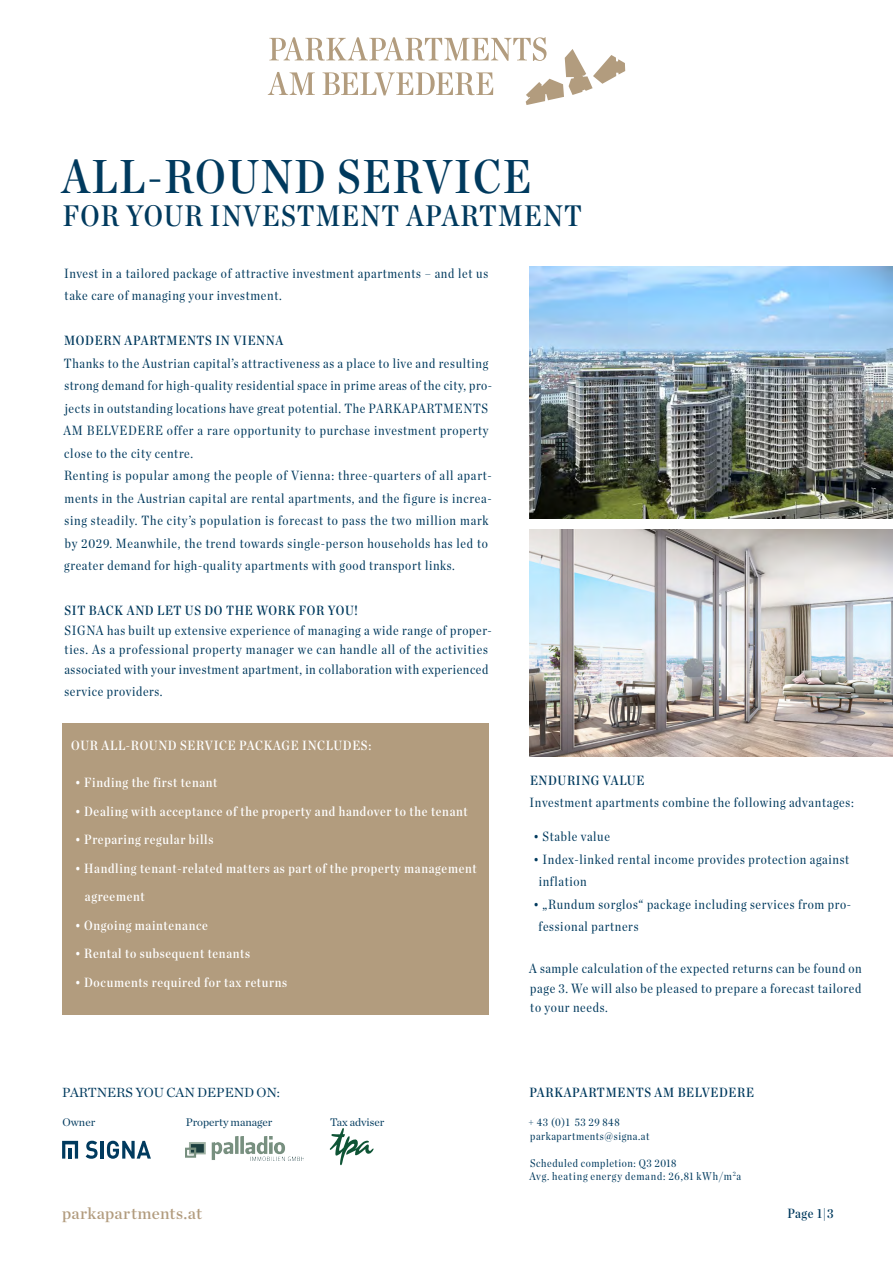
<style>
.page{position:relative;width:893px;height:1263px;background:#fff}
.page>*{position:absolute;margin:0;border:0;box-sizing:border-box;transform-origin:0 0}
.t1{font:48px "Chronicle Deck Cond Semi";letter-spacing:.04em;color:#003a5e}
.t2{font:30px "Chronicle Deck Cond Semi";letter-spacing:.04em;color:#003a5e}
.t3{font:16.5px "Chronicle Deck Semi";letter-spacing:.015em;color:#b29c7e}
.t4{font:13.5px/22.5px "Chronicle Deck Cond";letter-spacing:.05em;color:#003a5e}
.t5{font:13.5px/28.5px "Chronicle Deck Cond Semi";letter-spacing:.05em;color:#fff}
.t6{font:13.5px "Chronicle Deck Cond Semi";letter-spacing:.05em;color:#003a5e}
.t7{font:13.5px "Chronicle Deck";color:#003a5e}
.t8{font:11.25px/13.5px "Chronicle Deck Cond";letter-spacing:.05em;color:#003a5e}
.t9{font:11.25px "Chronicle Deck";color:#003a5e}
</style>
<div class="page">
<img style="left:185px;top:1136px;width:119px;height:25px">
<div style="left:62px;top:723px;width:427px;height:291px;background:#b29c7e"></div>
<svg style="left:107px;top:1141px;width:44px;height:18px"></svg>
<hr style="left:101px;top:1141px;width:3px;height:17px;background:#003a5e">
<svg style="left:86px;top:1141px;width:12px;height:18px"></svg>
<svg style="left:62px;top:1141px;width:16px;height:17px"></svg>
<img style="left:529px;top:267px;width:364px;height:251px">
<img style="left:529px;top:529px;width:364px;height:227px">
<svg style="left:268px;top:37px;width:357px;height:68px"></svg>
<svg style="left:330px;top:1128px;width:44px;height:37px"></svg>
<h1 class="t1" style="left:62px;top:139px;width:471px">ALL-ROUND SERVICE</h1>
<h2 class="t2" style="left:63px;top:192px;width:520px">FOR YOUR INVESTMENT APARTMENT</h2>
<p class="t4" style="left:64px;top:261px;width:426px">Invest in a tailored package of attractive investment apartments – and let us take care of managing your investment.</p>
<p class="t6" style="left:64px;top:330px;width:221px">MODERN APARTMENTS IN VIENNA</p>
<p class="t4" style="left:63px;top:351px;width:430px">Thanks to the Austrian capital’s attractiveness as a place to live and resulting strong demand for high-quality residential space in prime areas of the city, pro&shy;jects in outstanding locations have great potential. The PARKAPARTMENTS AM BELVEDERE offer a rare opportunity to purchase investment property close to the city centre.<br>Renting is popular among the people of Vienna: three-quarters of all apart&shy;ments in the Austrian capital are rental apartments, and the figure is increa&shy;sing steadily. The city’s population is forecast to pass the two million mark by 2029. Meanwhile, the trend towards single-person households has led to greater demand for high-quality apartments with good transport links.</p>
<p class="t6" style="left:65px;top:600px;width:295px">SIT BACK AND LET US DO THE WORK FOR YOU!</p>
<p class="t4" style="left:64px;top:619px;width:429px;line-height:19.5px">SIGNA has built up extensive experience of managing a wide range of proper&shy;ties. As a professional property manager we can handle all of the activities associated with your investment apartment, in collaboration with experienced</p>
<p class="t4" style="left:64px;top:679px;width:100px">service providers.</p>
<p class="t5" style="left:71px;top:730px;width:302px">OUR ALL-ROUND SERVICE PACKAGE INCLUDES:</p>
<p class="t5" style="left:75px;top:767px;width:144px">• Finding the first tenant</p>
<p class="t5" style="left:75px;top:796px;width:394px">• Dealing with acceptance of the property and handover to the tenant</p>
<p class="t5" style="left:75px;top:824px;width:140px">• Preparing regular bills</p>
<p class="t5" style="left:85px;top:853px;width:393px;text-indent:-10px">• Handling tenant-related matters as part of the property management agreement</p>
<p class="t5" style="left:75px;top:910px;width:134px">• Ongoing maintenance</p>
<p class="t5" style="left:75px;top:938px;width:177px">• Rental to subsequent tenants</p>
<p class="t5" style="left:75px;top:967px;width:214px">• Documents required for tax returns</p>
<p class="t6" style="left:530px;top:770px;width:116px">ENDURING VALUE</p>
<p class="t4" style="left:530px;top:790px;width:326px">Investment apartments combine the following advantages:</p>
<p class="t4" style="left:533px;top:824px;width:78px">• Stable value</p>
<p class="t4" style="left:539px;top:847px;width:312px;text-indent:-5px">• Index-linked rental income provides protection against inflation</p>
<p class="t4" style="left:539px;top:892px;width:314px;text-indent:-5px">• „Rundum sorglos“ package including services from pro&shy;fessional partners</p>
<p class="t4" style="left:529px;top:958px;width:334px;line-height:19.5px;text-align:justify">A sample calculation of the expected returns can be found on page 3. We will also be pleased to prepare a forecast tailored to your needs.</p>
<p class="t7" style="left:62px;top:1082px;width:219px">PARTNERS YOU CAN DEPEND ON:</p>
<p class="t6" style="left:529px;top:1081px;width:226px">PARKAPARTMENTS AM BELVEDERE</p>
<p class="t9" style="left:63px;top:1114px;width:34px">Owner</p>
<p class="t9" style="left:186px;top:1114px;width:88px">Property manager</p>
<p class="t3" style="left:62px;top:1200px;width:141px">parkapartments.at</p>
<p class="t9" style="left:330px;top:1114px;width:56px">Tax adviser</p>
<p class="t8" style="left:528px;top:1115px;width:122px">+ 43 (0)1 53 29 848 parkapartments@signa.at</p>
<p class="t8" style="left:529px;top:1155px;width:213px">Scheduled completion: Q3 2018<br>Avg. heating energy demand: 26,81 kWh/m<sup>2</sup>a</p>
<p class="t6" style="left:787px;top:1202px;width:48px">Page 1|3</p>
</div>
